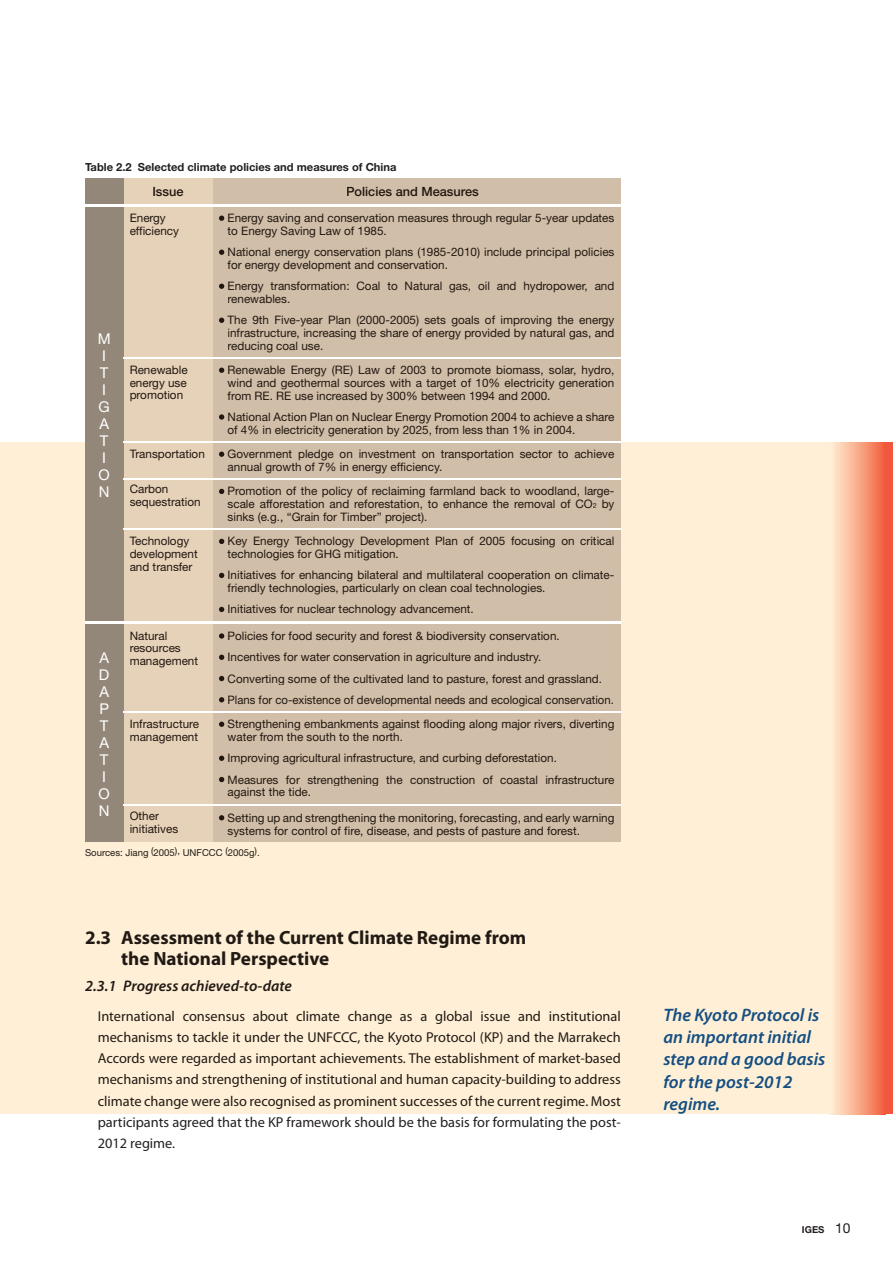
<style>
.page{position:relative;width:893px;height:1263px;background:#fff}
.page>*{position:absolute;margin:0;border:0;box-sizing:border-box;transform-origin:0 0}
.t1{font:700 19.2px/21.3px "Myriad Pro";color:#211a14}
.t2{font:italic 600 18px/22.4px "Myriad Pro";color:#144e82}
.t3{font:italic 600 15.45px "Myriad Pro";color:#211a14}
.t4{font:14.85px/17px "Helvetica Neue";color:#fff}
.t5{font:14.4px/21.3px "Myriad Pro";color:#211a14;text-align:justify}
.t6{font:14.4px/21.3px "Myriad Pro";color:#231f20}
.t7{font:500 12.75px "Helvetica Neue";color:#21170f}
.t8{font:11.7px/12.8px "Helvetica Neue";color:#21170f}
.t9{font:700 11.1px "Helvetica Neue";color:#231f20}
.t10{font:9.6px "Helvetica Neue";color:#211a14}
.t11{font:700 9.6px "Helvetica Neue";color:#231f20}
.s1{font-size:7.05px}
.s2{font-weight:400;font-size:13.8px}
</style>
<div class="page">
<div style="left:0;top:442px;width:893px;height:672px;background:#feefd6"></div>
<div style="left:829px;top:442px;width:56px;height:672px;background:linear-gradient(to right,#fff6da,#f26541)"></div>
<div style="left:884px;top:442px;width:9px;height:672px;background:#f0573c"></div>
<div style="left:213px;top:179px;width:408px;height:25px;background:#d1bea9"></div>
<div style="left:123px;top:179px;width:90px;height:25px;background:#e6d1b9"></div>
<div style="left:213px;top:206px;width:408px;height:151px;background:#d1bea9"></div>
<div style="left:123px;top:206px;width:90px;height:151px;background:#e6d1b9"></div>
<svg style="left:219px;top:216px;width:5px;height:5px"></svg>
<svg style="left:219px;top:250px;width:5px;height:5px"></svg>
<svg style="left:219px;top:284px;width:5px;height:5px"></svg>
<svg style="left:219px;top:318px;width:5px;height:5px"></svg>
<div style="left:213px;top:358px;width:408px;height:83px;background:#d1bea9"></div>
<div style="left:123px;top:358px;width:90px;height:83px;background:#e6d1b9"></div>
<svg style="left:219px;top:368px;width:5px;height:5px"></svg>
<svg style="left:219px;top:414px;width:5px;height:6px"></svg>
<div style="left:213px;top:442px;width:408px;height:36px;background:#d1bea9"></div>
<div style="left:123px;top:442px;width:90px;height:36px;background:#e6d1b9"></div>
<svg style="left:219px;top:452px;width:5px;height:5px"></svg>
<div style="left:213px;top:479px;width:408px;height:49px;background:#d1bea9"></div>
<div style="left:123px;top:479px;width:90px;height:49px;background:#e6d1b9"></div>
<svg style="left:219px;top:489px;width:5px;height:5px"></svg>
<div style="left:213px;top:529px;width:408px;height:93px;background:#d1bea9"></div>
<div style="left:123px;top:529px;width:90px;height:93px;background:#e6d1b9"></div>
<svg style="left:219px;top:539px;width:5px;height:5px"></svg>
<svg style="left:219px;top:573px;width:5px;height:5px"></svg>
<svg style="left:219px;top:607px;width:5px;height:5px"></svg>
<div style="left:213px;top:624px;width:408px;height:87px;background:#d1bea9"></div>
<div style="left:123px;top:624px;width:90px;height:87px;background:#e6d1b9"></div>
<svg style="left:219px;top:633px;width:5px;height:6px"></svg>
<svg style="left:219px;top:655px;width:5px;height:5px"></svg>
<svg style="left:219px;top:676px;width:5px;height:5px"></svg>
<svg style="left:219px;top:697px;width:5px;height:5px"></svg>
<div style="left:85px;top:179px;width:38px;height:25px;background:#938779"></div>
<div style="left:85px;top:206px;width:38px;height:416px;background:#938779"></div>
<div style="left:213px;top:712px;width:408px;height:93px;background:#d1bea9"></div>
<div style="left:123px;top:712px;width:90px;height:93px;background:#e6d1b9"></div>
<svg style="left:219px;top:722px;width:5px;height:5px"></svg>
<svg style="left:219px;top:756px;width:5px;height:5px"></svg>
<svg style="left:219px;top:777px;width:5px;height:5px"></svg>
<div style="left:213px;top:806px;width:408px;height:36px;background:#d1bea9"></div>
<div style="left:123px;top:806px;width:90px;height:36px;background:#e6d1b9"></div>
<svg style="left:219px;top:815px;width:5px;height:5px"></svg>
<div style="left:85px;top:624px;width:38px;height:218px;background:#938779"></div>
<hr style="left:85px;top:622px;width:536px;height:2px;background:#fff">
<hr style="left:123px;top:478px;width:498px;height:1px;background:#fff">
<hr style="left:123px;top:528px;width:498px;height:1px;background:#fff">
<hr style="left:123px;top:711px;width:498px;height:1px;background:#fff">
<hr style="left:123px;top:805px;width:498px;height:1px;background:#fff">
<p class="t9" style="left:85px;top:160px;width:313px">Table 2.2 Selected climate policies and measures of China</p>
<p class="t4" style="left:98px;top:330px;width:14px">M<br>I<br>T<br>I<br>G<br>A<br>T<br>I<br>O<br>N</p>
<p class="t7" style="left:152px;top:184px;width:33px">Issue</p>
<p class="t7" style="left:346px;top:184px;width:134px">Policies and Measures</p>
<p class="t8" style="left:228px;top:211px;width:388px">Energy saving and conservation measures through regular 5-year updates to Energy Saving Law of 1985.</p>
<p class="t8" style="left:228px;top:245px;width:388px">National energy conservation plans (1985-2010) include principal policies for energy development and conservation.</p>
<p class="t8" style="left:228px;top:279px;width:388px">Energy transformation: Coal to Natural gas, oil and hydropower, and renewables.</p>
<p class="t8" style="left:228px;top:313px;width:388px;text-align:justify">The 9th Five-year Plan (2000-2005) sets goals of improving the energy infrastructure, increasing the share of energy provided by natural gas, and reducing coal use.</p>
<p class="t8" style="left:130px;top:211px;width:51px">Energy efficiency</p>
<p class="t8" style="left:130px;top:363px;width:60px;text-align:justify">Renewable energy use promotion</p>
<p class="t8" style="left:228px;top:363px;width:388px;text-align:justify">Renewable Energy (RE) Law of 2003 to promote biomass, solar, hydro, wind and geothermal sources with a target of 10% electricity generation from RE. RE use increased by 300% between 1994 and 2000.</p>
<p class="t8" style="left:228px;top:410px;width:388px">National Action Plan on Nuclear Energy Promotion 2004 to achieve a share of 4% in electricity generation by 2025, from less than 1% in 2004.</p>
<p class="t8" style="left:130px;top:447px;width:77px">Transportation</p>
<p class="t8" style="left:228px;top:447px;width:388px">Government pledge on investment on transportation sector to achieve annual growth of 7% in energy efficiency.</p>
<p class="t8" style="left:130px;top:482px;width:73px">Carbon sequestration</p>
<p class="t8" style="left:228px;top:485px;width:388px;text-align:justify">Promotion of the policy of reclaiming farmland back to woodland, large&shy;scale afforestation and reforestation, to enhance the removal of CO<span class="s1">2</span> by sinks (e.g., “Grain for Timber” project).</p>
<p class="t8" style="left:130px;top:534px;width:70px">Technology development and transfer</p>
<p class="t8" style="left:228px;top:535px;width:388px">Key Energy Technology Development Plan of 2005 focusing on critical technologies for GHG mitigation.</p>
<p class="t8" style="left:228px;top:569px;width:388px">Initiatives for enhancing bilateral and multilateral cooperation on climate&shy;friendly technologies, particularly on clean coal technologies.</p>
<p class="t8" style="left:228px;top:603px;width:248px">Initiatives for nuclear technology advancement.</p>
<p class="t8" style="left:130px;top:629px;width:70px">Natural resources management</p>
<p class="t8" style="left:228px;top:625px;width:388px;line-height:21.3px">Policies for food security and forest &amp; biodiversity conservation.<br>Incentives for water conservation in agriculture and industry.<br>Converting some of the cultivated land to pasture, forest and grassland.<br>Plans for co-existence of developmental needs and ecological conservation.</p>
<p class="t4" style="left:99px;top:649px;width:13px">A<br>D<br>A<br>P<br>T<br>A<br>T<br>I<br>O<br>N</p>
<p class="t10" style="left:85px;top:846px;width:176px">Sources: Jiang (2005), UNFCCC (2005g).</p>
<p class="t8" style="left:130px;top:717px;width:71px">Infrastructure management</p>
<p class="t8" style="left:228px;top:717px;width:388px">Strengthening embankments against flooding along major rivers, diverting water from the south to the north.</p>
<p class="t8" style="left:228px;top:747px;width:388px;line-height:21.3px">Improving agricultural infrastructure, and curbing deforestation.<br>Measures for strengthening the construction of coastal infrastructure</p>
<p class="t8" style="left:228px;top:785px;width:85px">against the tide.</p>
<p class="t8" style="left:130px;top:810px;width:50px">Other initiatives</p>
<p class="t8" style="left:228px;top:811px;width:388px">Setting up and strengthening the monitoring, forecasting, and early warning systems for control of fire, disease, and pests of pasture and forest.</p>
<h1 class="t1" style="left:121px;top:926px;width:407px;text-indent:-36px">2.3 Assessment of the Current Climate Regime from the National Perspective</h1>
<h3 class="t3" style="left:85px;top:976px;width:208px">2.3.1 Progress achieved-to-date</h3>
<p class="t5" style="left:98px;top:1005px;width:525px">International consensus about climate change as a global issue and institutional mechanisms to tackle it under the UNFCCC, the Kyoto Protocol (KP) and the Marrakech Accords were regarded as important achievements. The establishment of market-based mechanisms and strengthening of institutional and human capacity-building to address climate change were also recognised as prominent successes of the current regime. Most</p>
<p class="t6" style="left:98px;top:1112px;width:524px">participants agreed that the KP framework should be the basis for formulating the post-<br>2012 regime.</p>
<h2 class="t2" style="left:663px;top:1003px;width:164px">The Kyoto Protocol is an important initial step and a good basis for the post-2012 regime.</h2>
<p class="t11" style="left:802px;top:1224px;width:50px">IGES <span class="s2">10</span></p>
</div>
